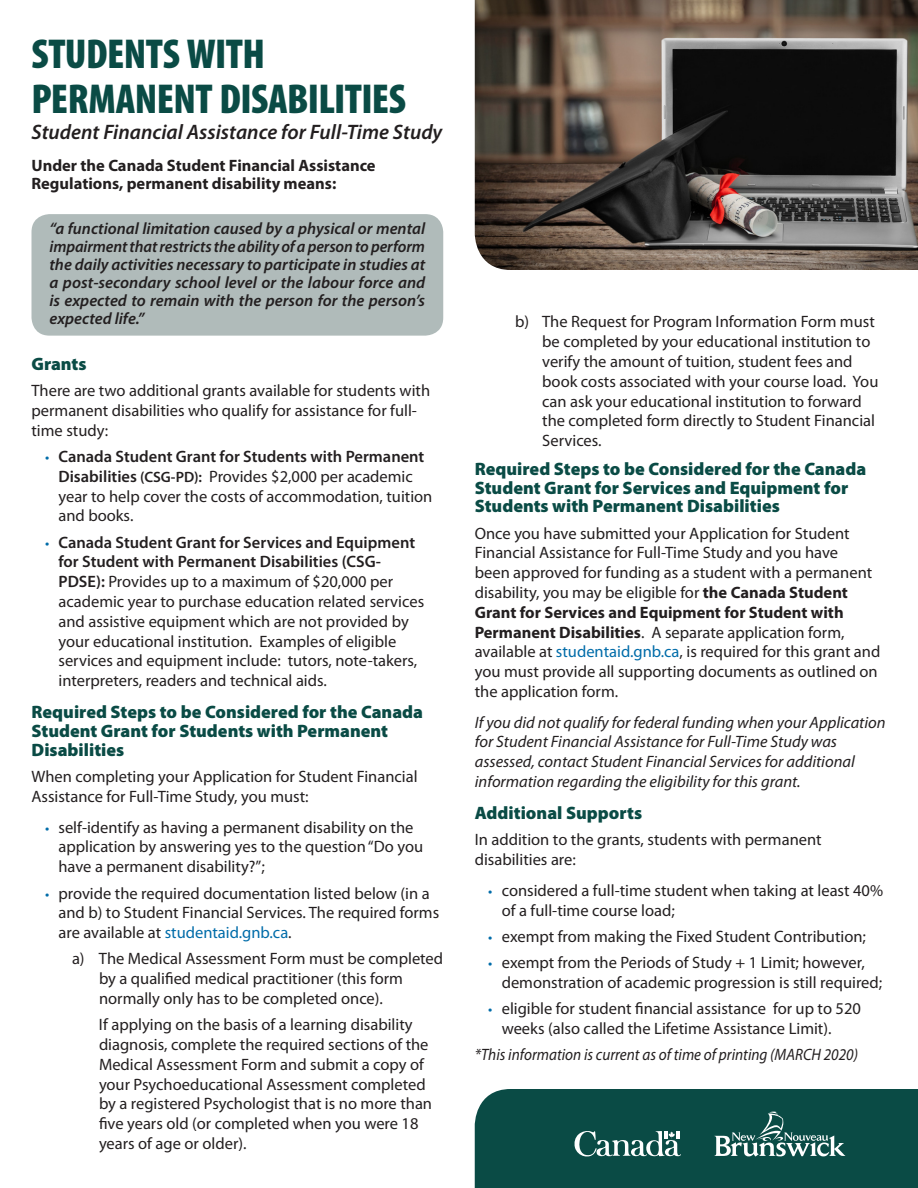
<style>
.page{position:relative;width:918px;height:1188px;background:#fff}
.page>*{position:absolute;margin:0;border:0;box-sizing:border-box;transform-origin:0 0}
.t1{font:900 condensed 42px/45px "Myriad Pro";letter-spacing:-.015em;color:#0a4b45}
.subtitle{font:italic 600 21px "Myriad Pro";color:#231f20}
.head1{font:900 18px/18.8px "Myriad Pro";color:#0a4b45}
.text{font:16.5px/19.8px "Myriad Pro";color:#231f20}
._2nd_bullet{font:16.5px/19.8px "Myriad Pro";color:#231f20}
._2nd_bullet_Last{font:16.5px/19.8px "Myriad Pro";color:#231f20}
.text__quote__bkg_tin{font:italic 600 16.5px/18px "Myriad Pro";color:#231f20;text-align:justify}
.text-2{font:italic 16.5px/19.8px "Myriad Pro";color:#231f20}
.Sub_Title__quote__bk{font:700 16.5px/18px "Myriad Pro";color:#231f20}
.text-3{font:italic 16.5px "Myriad Pro";color:#231f20;scale:.92 1}
.s1{font-size:15px;color:#006ca9}
.s2{font-weight:600}
.s3{font-weight:600;font-size:15px}
.s4{color:#006ca9}
.s5{font-weight:700}
</style>
<div class="page">
<div style="left:475px;top:1089px;width:443px;height:99px;background:#0a4b45"></div>
<svg style="left:574px;top:1130px;width:107px;height:27px"></svg>
<svg style="left:714px;top:1111px;width:131px;height:45px;background:#3e716c"></svg>
<div style="left:32px;top:214px;width:411px;height:122px;background:#b0bbba;border-radius:18px"></div>
<img style="left:475px;top:0;width:443px;height:270px">
<p class="t1" style="left:32px;top:32px;width:376px">STUDENTS WITH<br>PERMANENT DISABILITIES</p>
<p class="subtitle" style="left:32px;top:121px;width:412px">Student Financial Assistance for Full-Time Study</p>
<p class="Sub_Title__quote__bk" style="left:32px;top:156px;width:346px">Under the Canada Student Financial Assistance<br>Regulations, permanent disability means:</p>
<p class="text__quote__bkg_tin" style="left:50px;top:220px;width:377px">“a functional limitation caused by a physical or mental impairment that restricts the ability of a person to perform the daily activities necessary to participate in studies at a post-secondary school level or the labour force and is expected to remain with the person for the person’s expected life.”</p>
<p class="head1" style="left:32px;top:354px;width:57px">Grants</p>
<p class="text" style="left:32px;top:381px;width:400px">There are two additional grants available for students with permanent disabilities who qualify for assistance for full&shy;time study:</p>
<p class="text" style="left:58px;top:447px;width:375px;text-indent:-14px"><span class="s1">•</span> <span class="s2">Canada Student Grant for Students with Permanent Disabilities</span> <span class="s3">(CSG-PD):</span> Provides $2,000 per academic year to help cover the costs of accommodation, tuition and books.</p>
<p class="text" style="left:58px;top:532px;width:367px;text-indent:-14px"><span class="s1">•</span> <span class="s2">Canada Student Grant for Services and Equipment for Student with Permanent Disabilities (CSG-PDSE):</span> Provides up to a maximum of $20,000 per academic year to purchase education related services and assistive equipment which are not provided by your educational institution. Examples of eligible services and equipment include: tutors, note-takers, interpreters, readers and technical aids.</p>
<p class="head1" style="left:32px;top:703px;width:393px">Required Steps to be Considered for the Canada<br>Student Grant for Students with Permanent<br>Disabilities</p>
<p class="text" style="left:32px;top:767px;width:388px">When completing your Application for Student Financial<br>Assistance for Full-Time Study, you must:</p>
<p class="text" style="left:58px;top:818px;width:366px;text-indent:-14px"><span class="s1">•</span> self-identify as having a permanent disability on the application by answering yes to the question “Do you have a permanent disability?”;</p>
<p class="text" style="left:58px;top:883px;width:382px;text-indent:-14px"><span class="s1">•</span> provide the required documentation listed below (in a and b) to Student Financial Services. The required forms are available at <span class="s4">studentaid.gnb.ca</span>.</p>
<p class="_2nd_bullet" style="left:99px;top:949px;width:346px;text-indent:-27px">a) The Medical Assessment Form must be completed by a qualified medical practitioner (this form normally only has to be completed once).</p>
<p class="_2nd_bullet" style="left:99px;top:1015px;width:335px">If applying on the basis of a learning disability diagnosis, complete the required sections of the Medical Assessment Form and submit a copy of your Psychoeducational Assessment completed by a registered Psychologist that is no more than five years old (or completed when you were 18 years of age or older).</p>
<p class="_2nd_bullet_Last" style="left:542px;top:312px;width:338px;text-indent:-27px">b) The Request for Program Information Form must be completed by your educational institution to verify the amount of tuition, student fees and book costs associated with your course load. You can ask your educational institution to forward the completed form directly to Student Financial Services.</p>
<p class="head1" style="left:475px;top:460px;width:393px">Required Steps to be Considered for the Canada<br>Student Grant for Services and Equipment for<br>Students with Permanent Disabilities</p>
<p class="text" style="left:475px;top:523px;width:407px">Once you have submitted your Application for Student Financial Assistance for Full-Time Study and you have<br>been approved for funding as a student with a permanent disability, you may be eligible for <span class="s5">the Canada Student Grant for Services and Equipment for Student with Permanent Disabilities</span>. A separate application form, available at <span class="s4">studentaid.gnb.ca</span>, is required for this grant and you must provide all supporting documents as outlined on the application form.</p>
<p class="text-2" style="left:475px;top:713px;width:412px">If you did not qualify for federal funding when your Application for Student Financial Assistance for Full-Time Study was assessed, contact Student Financial Services for additional information regarding the eligibility for this grant.</p>
<p class="head1" style="left:475px;top:804px;width:169px">Additional Supports</p>
<p class="text" style="left:475px;top:830px;width:348px">In addition to the grants, students with permanent disabilities are:</p>
<p class="text" style="left:502px;top:881px;width:383px;text-indent:-14px"><span class="s1">•</span> considered a full-time student when taking at least 40% of a full-time course load;</p>
<p class="text" style="left:488px;top:927px;width:379px"><span class="s1">•</span> exempt from making the Fixed Student Contribution;</p>
<p class="text" style="left:502px;top:953px;width:382px;text-indent:-14px"><span class="s1">•</span> exempt from the Periods of Study + 1 Limit; however, demonstration of academic progression is still required;</p>
<p class="text" style="left:502px;top:999px;width:361px;text-indent:-14px"><span class="s1">•</span> eligible for student financial assistance for up to 520 weeks (also called the Lifetime Assistance Limit).</p>
<p class="text-3" style="left:475px;top:1046px;width:418px">*This information is current as of time of printing (MARCH 2020)</p>
</div>
